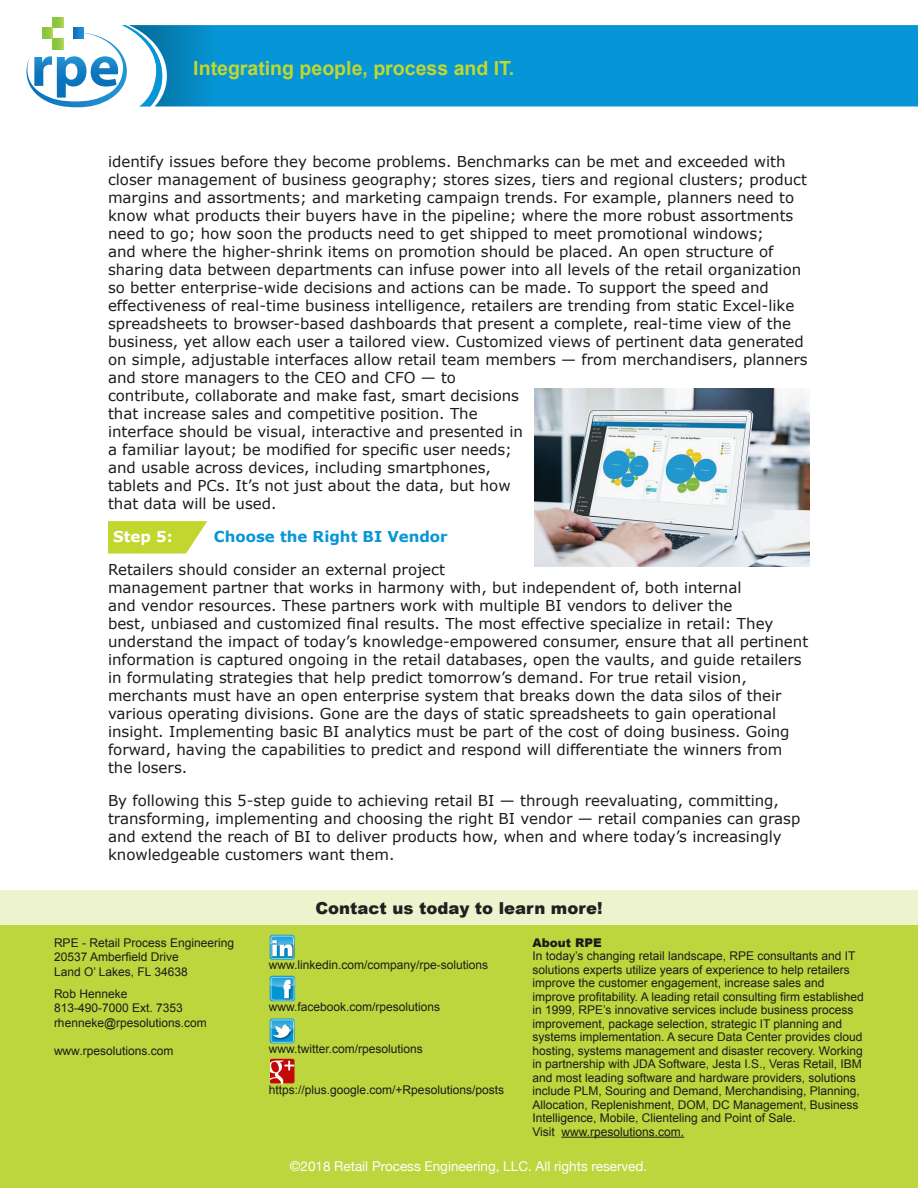
<style>
.page{position:relative;width:918px;height:1188px;background:#fff}
.page>*{position:absolute;margin:0;border:0;box-sizing:border-box;transform-origin:0 0}
.t1{font:700 19.5px "Arial";color:#c1d72f}
.t2{font:900 16.5px "Arial";color:#231f20}
.t3{font:15px/18px "Verdana";color:#1e1a1b}
.t4{font:700 15px "Verdana";color:#0696d7}
.t5{font:700 15px "Verdana";color:#fff}
.t6{font:13.5px "Helvetica Neue";color:#fff}
.t7{font:12px/13.5px "Arial";color:#1e1a1b}
.t8{font:900 12px "Arial";color:#1e1a1b}
</style>
<div class="page">
<svg style="left:162px;top:25px;width:756px;height:81px;background:#0695d5"></svg>
<svg style="left:27px;top:17px;width:135px;height:90px"></svg>
<div style="left:0;top:890px;width:918px;height:45px;background:#ecf3cd"></div>
<div style="left:0;top:926px;width:918px;height:262px;background:#bdd63e"></div>
<svg style="left:270px;top:935px;width:25px;height:25px"></svg>
<img style="left:271px;top:956px;width:24px;height:3px">
<svg style="left:270px;top:935px;width:25px;height:21px"></svg>
<div style="left:270px;top:976px;width:25px;height:25px;background:#60bde5;border-radius:3px"></div>
<div style="left:271px;top:977px;width:23px;height:23px;border:1px solid #fff;border-radius:2px"></div>
<img style="left:281px;top:998px;width:13px;height:4px">
<svg style="left:270px;top:976px;width:25px;height:22px"></svg>
<div style="left:271px;top:1020px;width:23px;height:23px;border:1px solid #fff;border-radius:2px"></div>
<svg style="left:270px;top:1018px;width:25px;height:23px"></svg>
<hr style="left:562px;top:1137px;width:122px;height:1px;background:#1e1a1b">
<svg style="left:270px;top:1059px;width:24px;height:24px"></svg>
<img style="left:534px;top:389px;width:276px;height:178px">
<svg style="left:108px;top:521px;width:99px;height:33px;background:#c8db47"></svg>
<p class="t1" style="left:193px;top:57px;width:323px">Integrating people, process and IT.</p>
<p class="t3" style="left:108px;top:153px;width:701px">identify issues before they become problems. Benchmarks can be met and exceeded with closer management of business geography; stores sizes, tiers and regional clusters; product margins and assortments; and marketing campaign trends. For example, planners need to know what products their buyers have in the pipeline; where the more robust assortments need to go; how soon the products need to get shipped to meet promotional windows;<br>and where the higher-shrink items on promotion should be placed. An open structure of sharing data between departments can infuse power into all levels of the retail organization so better enterprise-wide decisions and actions can be made. To support the speed and effectiveness of real-time business intelligence, retailers are trending from static Excel-like spreadsheets to browser-based dashboards that present a complete, real-time view of the business, yet allow each user a tailored view. Customized views of pertinent data generated on simple, adjustable interfaces allow retail team members — from merchandisers, planners and store managers to the CEO and CFO — to<br>contribute, collaborate and make fast, smart decisions<br>that increase sales and competitive position. The<br>interface should be visual, interactive and presented in<br>a familiar layout; be modified for specific user needs;<br>and usable across devices, including smartphones,<br>tablets and PCs. It’s not just about the data, but how<br>that data will be used.</p>
<p class="t5" style="left:113px;top:527px;width:61px">Step 5:</p>
<p class="t4" style="left:214px;top:527px;width:235px">Choose the Right BI Vendor</p>
<p class="t3" style="left:108px;top:561px;width:702px">Retailers should consider an external project<br>management partner that works in harmony with, but independent of, both internal<br>and vendor resources. These partners work with multiple BI vendors to deliver the<br>best, unbiased and customized final results. The most effective specialize in retail: They understand the impact of today’s knowledge-empowered consumer, ensure that all pertinent information is captured ongoing in the retail databases, open the vaults, and guide retailers in formulating strategies that help predict tomorrow’s demand. For true retail vision, merchants must have an open enterprise system that breaks down the data silos of their various operating divisions. Gone are the days of static spreadsheets to gain operational insight. Implementing basic BI analytics must be part of the cost of doing business. Going forward, having the capabilities to predict and respond will differentiate the winners from the losers.</p>
<p class="t3" style="left:108px;top:792px;width:694px">By following this 5-step guide to achieving retail BI — through reevaluating, committing, transforming, implementing and choosing the right BI vendor — retail companies can grasp and extend the reach of BI to deliver products how, when and where today’s increasingly knowledgeable customers want them.</p>
<p class="t7" style="left:54px;top:936px;width:182px">RPE - Retail Process Engineering</p>
<p class="t7" style="left:54px;top:950px;width:126px">20537 Amberfield Drive</p>
<p class="t7" style="left:54px;top:965px;width:135px">Land O’ Lakes, FL 34638</p>
<p class="t7" style="left:54px;top:987px;width:75px">Rob Henneke</p>
<p class="t7" style="left:54px;top:1001px;width:130px">813-490-7000 Ext. 7353</p>
<p class="t7" style="left:54px;top:1016px;width:154px">rhenneke@rpesolutions.com</p>
<p class="t7" style="left:54px;top:1044px;width:121px">www.rpesolutions.com</p>
<p class="t2" style="left:315px;top:899px;width:289px">Contact us today to learn more!</p>
<p class="t8" style="left:532px;top:936px;width:71px">About RPE</p>
<p class="t7" style="left:532px;top:949px;width:333px">In today’s changing retail landscape, RPE consultants and IT solutions experts utilize years of experience to help retailers improve the customer engagement, increase sales and improve profitability. A leading retail consulting firm established in 1999, RPE’s innovative services include business process improvement, package selection, strategic IT planning and systems implementation. A secure Data Center provides cloud hosting, systems management and disaster recovery. Working in partnership with JDA Software, Jesta I.S., Veras Retail, IBM and most leading software and hardware providers, solutions include PLM, Souring and Demand, Merchandising, Planning, Allocation, Replenishment, DOM, DC Management, Business Intelligence, Mobile, Clienteling and Point of Sale.</p>
<p class="t7" style="left:532px;top:1125px;width:153px">Visit www.rpesolutions.com.</p>
<p class="t6" style="left:290px;top:1156px;width:359px">©2018 Retail Process Engineering, LLC. All rights reserved.</p>
<p class="t7" style="left:269px;top:958px;width:221px">www.linkedin.com/company/rpe-solutions</p>
<p class="t7" style="left:269px;top:1000px;width:173px">www.facebook.com/rpesolutions</p>
<p class="t7" style="left:269px;top:1042px;width:156px">www.twitter.com/rpesolutions</p>
<p class="t7" style="left:269px;top:1083px;width:237px">https://plus.google.com/+Rpesolutions/posts</p>
</div>
